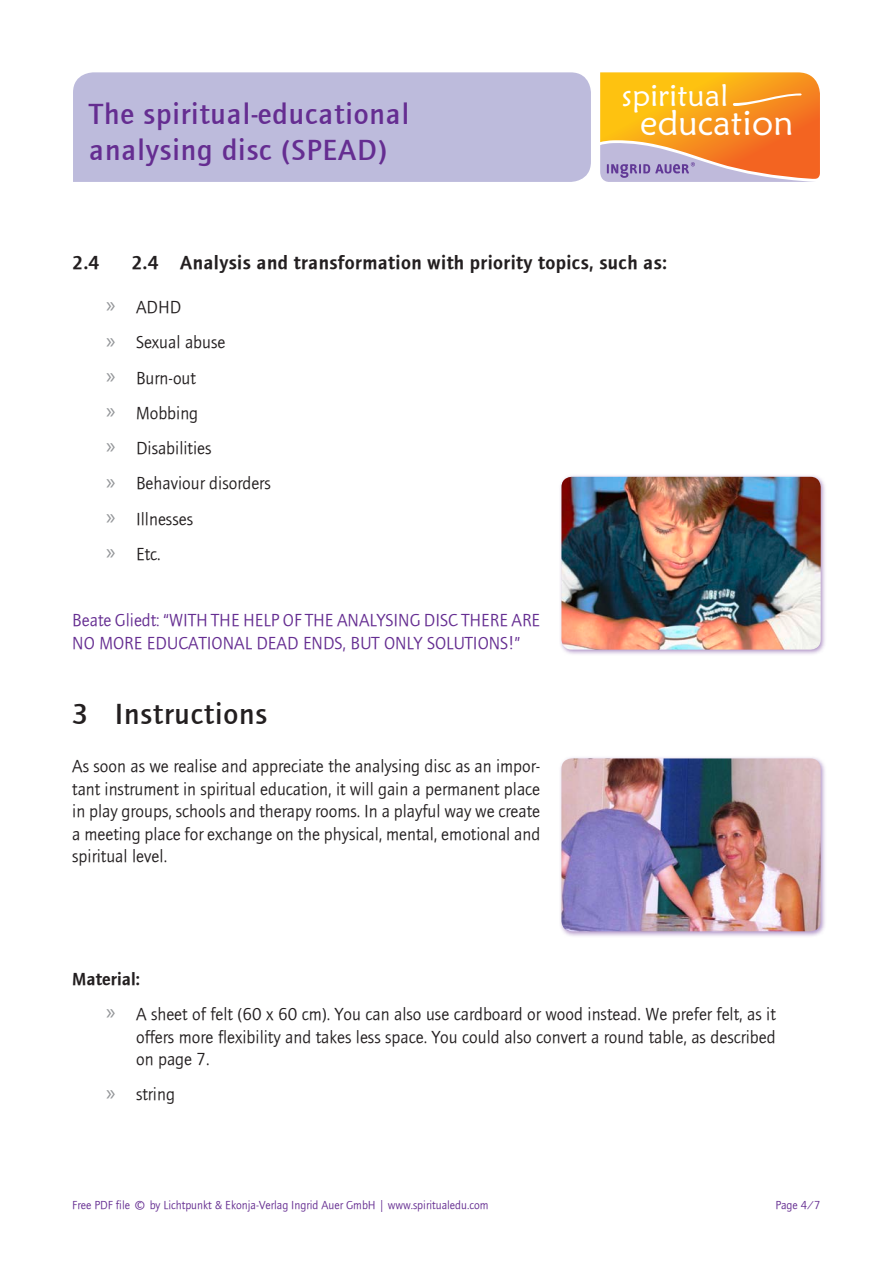
<style>
.page{position:relative;width:893px;height:1263px;background:#fff}
.page>*{position:absolute;margin:0;border:0;box-sizing:border-box;transform-origin:0 0}
.t1{font:35.1px "Maiandra GD";letter-spacing:.01em;color:#fff}
.t2{font:30.6px "Maiandra GD";letter-spacing:.01em;color:#fff}
.t3{font:500 30px/36px "Foundry Journal";letter-spacing:.03em;color:#652d91}
.t4{font:500 30px "Foundry Journal";letter-spacing:.03em;color:#231f20}
.t5{font:19.5px "Foundry Journal Demi";letter-spacing:.02em;color:#231f20}
.t6{font:18px/35.2px "Foundry Journal";color:#231f20;text-align:justify}
.t7{font:18px/22.5px "Foundry Journal";color:#652d91}
.t8{font:18px "Foundry Journal Demi";color:#231f20}
.t9{font:12px "Foundry Journal";color:#652d91}
.s1{font-family:"Myriad Pro";font-size:22.5px;color:#939598}
.s2{font-size:22.5px}
</style>
<div class="page">
<div style="left:73px;top:72px;width:518px;height:110px;background:#bdbbdc"></div>
<svg style="left:600px;top:72px;width:220px;height:110px;background:#ec9f44"></svg>
<div style="left:558px;top:474px;width:269px;height:182px;background:#652d91;opacity:.51"></div>
<img style="left:561px;top:477px;width:260px;height:173px">
<div style="left:558px;top:755px;width:269px;height:182px;background:#652d91;opacity:.51"></div>
<img style="left:561px;top:758px;width:260px;height:173px">
<h3 class="t3" style="left:89px;top:96px;width:321px">The spiritual-educational analysing disc (SPEAD)</h3>
<h2 class="t2" style="left:622px;top:77px;width:108px">spiritual</h2>
<h1 class="t1" style="left:640px;top:101px;width:155px">education</h1>
<p class="t5" style="left:72px;top:252px;width:29px">2.4</p>
<p class="t5" style="left:132px;top:252px;width:537px">2.4 Analysis and transformation with priority topics, such as:</p>
<p class="t6" style="left:106px;top:290px;width:166px;text-align:left"><span class="s1">»</span> ADHD<br><span class="s1">»</span> Sexual abuse<br><span class="s1">»</span> Burn-out<br><span class="s1">»</span> Mobbing<br><span class="s1">»</span> Disabilities<br><span class="s1">»</span> Behaviour disorders <span class="s1">»</span> Illnesses<br><span class="s1">»</span> Etc.</p>
<p class="t7" style="left:72px;top:609px;width:469px">Beate Gliedt: “WITH THE HELP OF THE ANALYSING DISC THERE ARE<br>NO MORE EDUCATIONAL DEAD ENDS, BUT ONLY SOLUTIONS!”</p>
<h3 class="t4" style="left:72px;top:697px;width:196px">3 Instructions</h3>
<p class="t6" style="left:72px;top:755px;width:469px;line-height:22.5px">As soon as we realise and appreciate the analysing disc as an impor&shy;tant instrument in spiritual education, it will gain a permanent place in play groups, schools and therapy rooms. In a playful way we create a meeting place for exchange on the physical, mental, emotional and spiritual level.</p>
<p class="t8" style="left:72px;top:969px;width:69px">Material:</p>
<p class="t6" style="left:136px;top:1003px;width:641px;line-height:22.5px;text-indent:-30px"><span class="s1">»</span> A sheet of felt (60 x 60 cm). You can also use cardboard or wood instead. We prefer felt, as it offers more flexibility and takes less space. You could also convert a round table, as described on page 7.</p>
<p class="t6" style="left:106px;top:1077px;width:70px"><span class="s1">»</span> string</p>
<p class="t9" style="left:72px;top:1198px;width:418px">Free PDF file <span class="s2">©</span> by Lichtpunkt &amp; Ekonja-Verlag Ingrid Auer GmbH | www.spiritualedu.com</p>
<p class="t9" style="left:775px;top:1198px;width:47px">Page 4/7</p>
</div>
